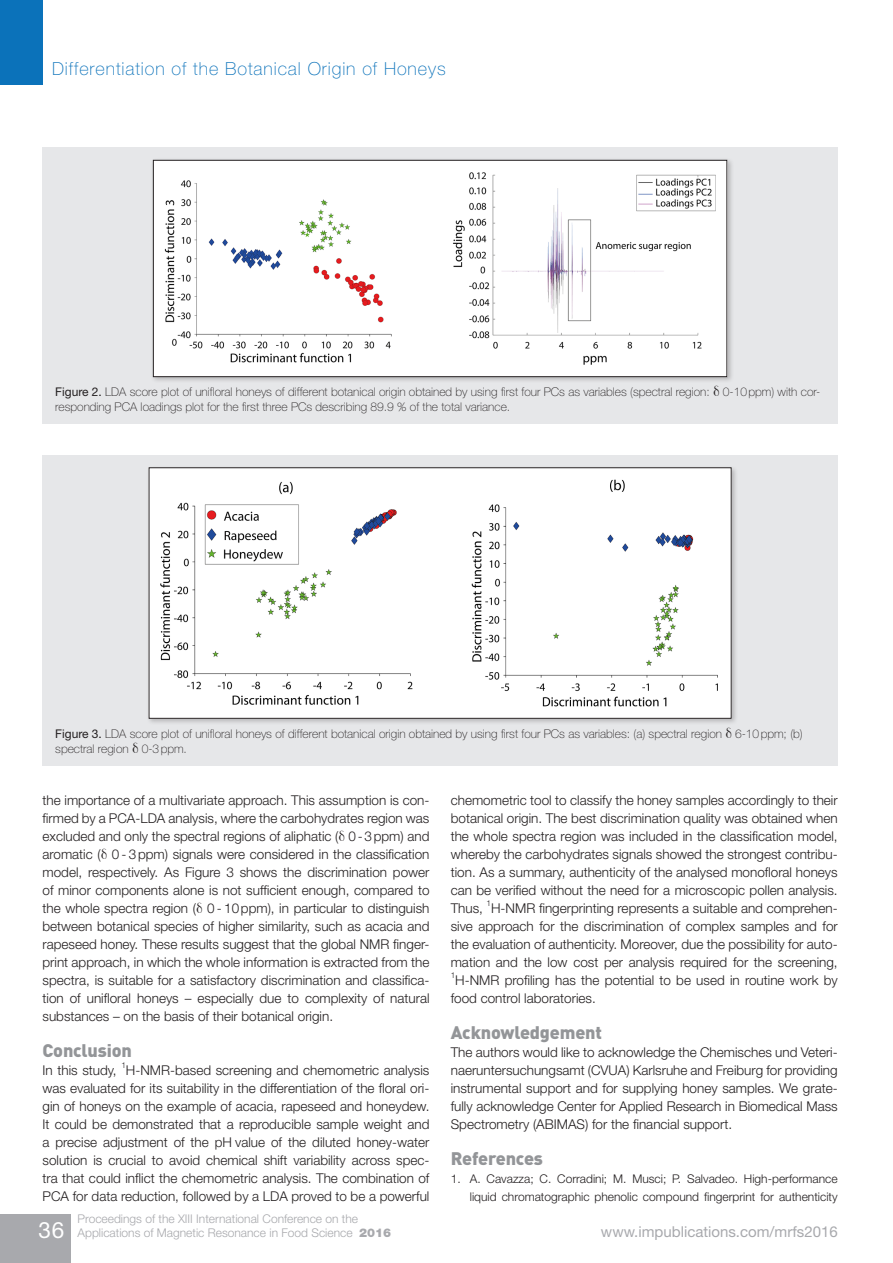
<style>
.page{position:relative;width:893px;height:1263px;background:#fff}
.page>*{position:absolute;margin:0;border:0;box-sizing:border-box;transform-origin:0 0}
.t1{font:22.5px "Helvetica Neue LT Std";color:#fff}
.t2{font:100 18px "Helvetica Neue LT Std";letter-spacing:.05em;color:#0b72ba}
.Head_A{font:900 18px "DINOT";letter-spacing:-.01em;color:#939598}
.t3{font:15px "Helvetica Neue LT Std";color:#a8a9ad}
.Body_No_Indent{font:300 13.5px/18px "Helvetica Neue";color:#231f20;text-align:justify}
.Body{font:300 13.5px/18px "Helvetica Neue";color:#231f20;text-align:justify}
.t4{font:100 12px/15px "Helvetica Neue LT Std";color:#231f20}
.Body_Refs{font:300 12px/18px "Helvetica Neue";color:#231f20;text-align:right}
.t5{font:300 12px/14.4px "Helvetica Neue";color:#a8a9ad}
.Body_No_Indent-2{font:300 8.1px "Helvetica Neue";color:#231f20}
.s1{font-weight:400}
.s2{font-family:"Helvetica Neue LT Std";font-weight:900}
</style>
<div class="page">
<div style="left:0;top:0;width:43px;height:85px;background:#0b72ba"></div>
<div style="left:0;top:1214px;width:71px;height:49px;background:#a8a9ad"></div>
<div style="left:43px;top:455px;width:795px;height:310px;background:#e6e7e9"></div>
<div style="left:146px;top:465px;width:592px;height:260px;background:#231f20;opacity:.25"></div>
<img style="left:151px;top:470px;width:578px;height:246px">
<div style="left:43px;top:147px;width:795px;height:277px;background:#e6e7e9"></div>
<div style="left:151px;top:158px;width:583px;height:225px;background:#231f20;opacity:.25"></div>
<img style="left:155px;top:162px;width:570px;height:213px">
<div style="left:153px;top:160px;width:574px;height:217px;border:1px solid #231f20"></div>
<h2 class="t2" style="left:52px;top:58px;width:395px">Differentiation of the Botanical Origin of Honeys</h2>
<p class="t4" style="left:55px;top:384px;width:767px"><span class="s1">Figure 2.</span> LDA score plot of unifloral honeys of different botanical origin obtained by using first four PCs as variables (spectral region: 0-10ppm) with cor&shy;responding PCA loadings plot for the first three PCs describing 89.9 % of the total variance.</p>
<p class="t4" style="left:55px;top:726px;width:749px"><span class="s1">Figure 3.</span> LDA score plot of unifloral honeys of different botanical origin obtained by using first four PCs as variables: (a) spectral region 6-10ppm; (b) spectral region 0-3ppm.</p>
<p class="Body" style="left:43px;top:791px;width:388px">the importance of a multivariate approach. This assumption is con&shy;firmed by a PCA-LDA analysis, where the carbohydrates region was excluded and only the spectral regions of aliphatic ( 0-3ppm) and aromatic ( 0 - 3ppm) signals were considered in the classification model, respectively. As Figure 3 shows the discrimination power of minor components alone is not sufficient enough, compared to the whole spectra region ( 0 - 10ppm), in particular to distinguish between botanical species of higher similarity, such as acacia and rapeseed honey. These results suggest that the global NMR finger&shy;print approach, in which the whole information is extracted from the spectra, is suitable for a satisfactory discrimination and classifica&shy;tion of unifloral honeys – especially due to complexity of natural substances – on the basis of their botanical origin.</p>
<p class="Head_A" style="left:43px;top:1038px;width:91px">Conclusion</p>
<p class="Body_No_Indent" style="left:43px;top:1061px;width:76px">In this study,</p>
<p class="Body_No_Indent-2" style="left:121px;top:1060px;width:6px">1</p>
<p class="Body_No_Indent" style="left:43px;top:1061px;width:388px;text-indent:83px">H-NMR-based screening and chemometric analysis was evaluated for its suitability in the differentiation of the floral ori&shy;gin of honeys on the example of acacia, rapeseed and honeydew.<br>It could be demonstrated that a reproducible sample weight and a precise adjustment of the pH value of the diluted honey-water solution is crucial to avoid chemical shift variability across spec&shy;tra that could inflict the chemometric analysis. The combination of PCA for data reduction, followed by a LDA proved to be a powerful</p>
<h1 class="t1" style="left:39px;top:1216px;width:27px">36</h1>
<p class="t5" style="left:78px;top:1211px;width:315px">Proceedings of the XIII International Conference on the<br>Applications of Magnetic Resonance in Food Science <span class="s2">2016</span></p>
<p class="Body_No_Indent" style="left:451px;top:791px;width:388px">chemometric tool to classify the honey samples accordingly to their botanical origin. The best discrimination quality was obtained when the whole spectra region was included in the classification model, whereby the carbohydrates signals showed the strongest contribu&shy;tion. As a summary, authenticity of the analysed monofloral honeys can be verified without the need for a microscopic pollen analysis.<br>Thus,</p>
<p class="Body_No_Indent-2" style="left:487px;top:898px;width:6px">1</p>
<p class="Body_No_Indent" style="left:451px;top:899px;width:388px;text-indent:40px">H-NMR fingerprinting represents a suitable and comprehen&shy;sive approach for the discrimination of complex samples and for the evaluation of authenticity. Moreover, due the possibility for auto&shy;mation and the low cost per analysis required for the screening,</p>
<p class="Body_No_Indent-2" style="left:451px;top:970px;width:6px">1</p>
<p class="Body_No_Indent" style="left:451px;top:971px;width:388px;text-indent:5px">H-NMR profiling has the potential to be used in routine work by food control laboratories.</p>
<p class="Head_A" style="left:451px;top:1020px;width:153px">Acknowledgement</p>
<p class="Body_No_Indent" style="left:451px;top:1043px;width:388px">The authors would like to acknowledge the Chemisches und Veteri&shy;naeruntersuchungsamt (CVUA) Karlsruhe and Freiburg for providing instrumental support and for supplying honey samples. We grate&shy;fully acknowledge Center for Applied Research in Biomedical Mass Spectrometry (ABIMAS) for the financial support.</p>
<p class="Head_A" style="left:451px;top:1146px;width:94px">References</p>
<p class="Body_Refs" style="left:451px;top:1170px;width:388px">1. A. Cavazza; C. Corradini; M. Musci; P. Salvadeo. High-performance liquid chromatographic phenolic compound fingerprint for authenticity</p>
<p class="t3" style="left:601px;top:1223px;width:238px">www.impublications.com/mrfs2016</p>
</div>
